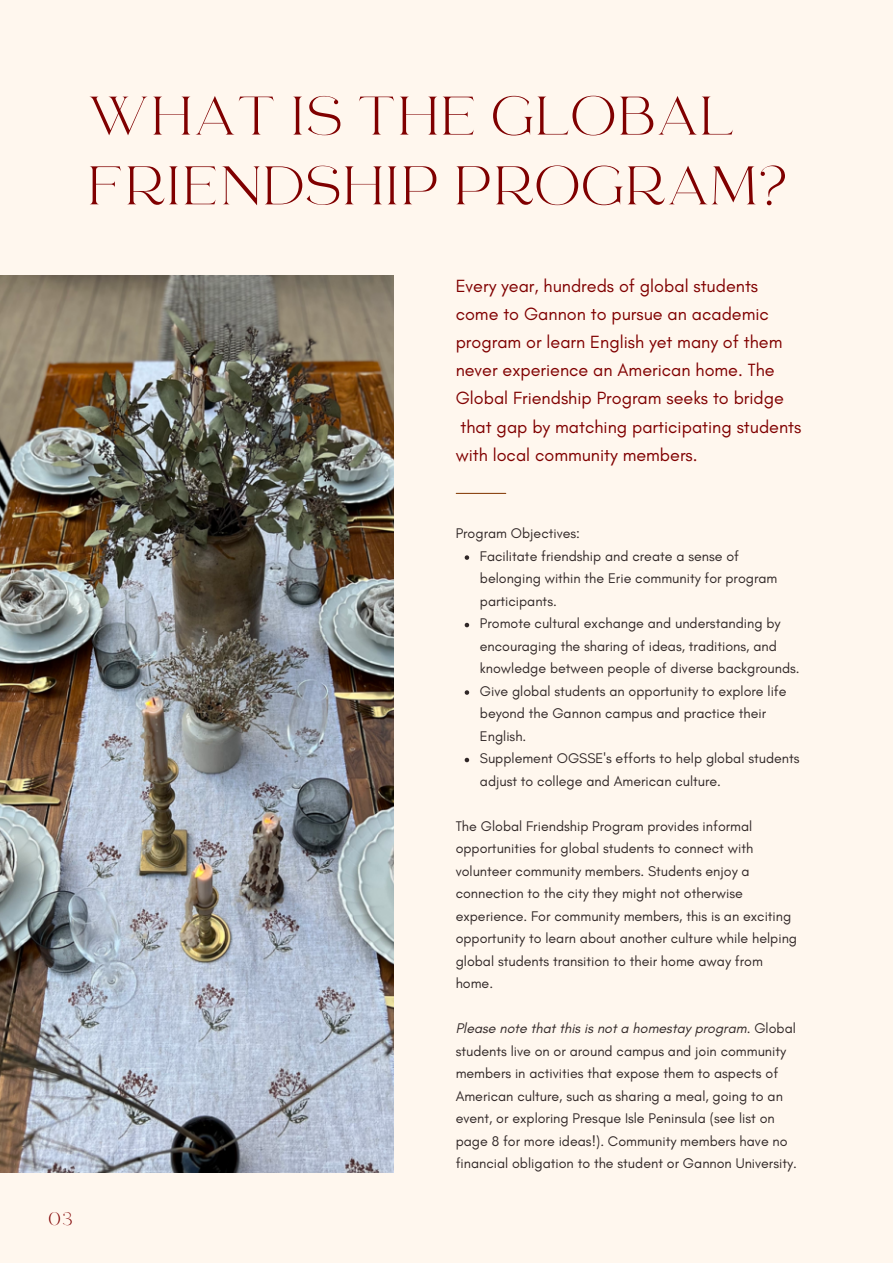
<style>
.page{position:relative;width:893px;height:1264px;background:#fff}
.page>*{position:absolute;margin:0;border:0;box-sizing:border-box;transform-origin:0 0}
.t1{font:54px/69.8px "RTL Ansam Ansam";color:#800000}
.t2{font:18px/28px "Glacial Indifference";color:#800000}
.t3{font:17.85px "RTL Ansam Ansam";color:#800000}
.t4{font:14.25px/22.5px "Glacial Indifference";color:#302727}
.s1{font-style:italic}
</style>
<div class="page">
<div style="left:0;top:0;width:892px;height:1262px;background:#fff7ee"></div>
<img style="left:0;top:275px;width:393px;height:897px">
<hr style="left:456px;top:493px;width:49px;height:1px;background:#8d4816">
<svg style="left:464px;top:555px;width:5px;height:5px"></svg>
<svg style="left:464px;top:623px;width:5px;height:4px"></svg>
<svg style="left:464px;top:690px;width:5px;height:4px"></svg>
<svg style="left:464px;top:757px;width:5px;height:5px"></svg>
<p class="t1" style="left:89px;top:86px;width:701px">WHAT IS THE GLOBAL<br>FRIENDSHIP PROGRAM?</p>
<p class="t3" style="left:49px;top:1207px;width:26px">03</p>
<p class="t2" style="left:455px;top:272px;width:347px">Every year, hundreds of global students come to Gannon to pursue an academic program or learn English yet many of them never experience an American home. The Global Friendship Program seeks to bridge that gap by matching participating students with local community members.</p>
<p class="t4" style="left:455px;top:522px;width:126px">Program Objectives:</p>
<p class="t4" style="left:480px;top:544px;width:299px">Facilitate friendship and create a sense of belonging within the Erie community for program participants.</p>
<p class="t4" style="left:480px;top:612px;width:321px">Promote cultural exchange and understanding by encouraging the sharing of ideas, traditions, and knowledge between people of diverse backgrounds.</p>
<p class="t4" style="left:480px;top:679px;width:308px">Give global students an opportunity to explore life beyond the Gannon campus and practice their<br>English.</p>
<p class="t4" style="left:480px;top:747px;width:321px">Supplement OGSSE's efforts to help global students adjust to college and American culture.</p>
<p class="t4" style="left:455px;top:814px;width:343px">The Global Friendship Program provides informal opportunities for global students to connect with volunteer community members. Students enjoy a connection to the city they might not otherwise experience. For community members, this is an exciting opportunity to learn about another culture while helping global students transition to their home away from home.</p>
<p class="t4" style="left:455px;top:1017px;width:343px"><span class="s1">Please note that this is not a homestay program.</span> Global students live on or around campus and join community members in activities that expose them to aspects of American culture, such as sharing a meal, going to an event, or exploring Presque Isle Peninsula (see list on page 8 for more ideas!). Community members have no financial obligation to the student or Gannon University.</p>
</div>
